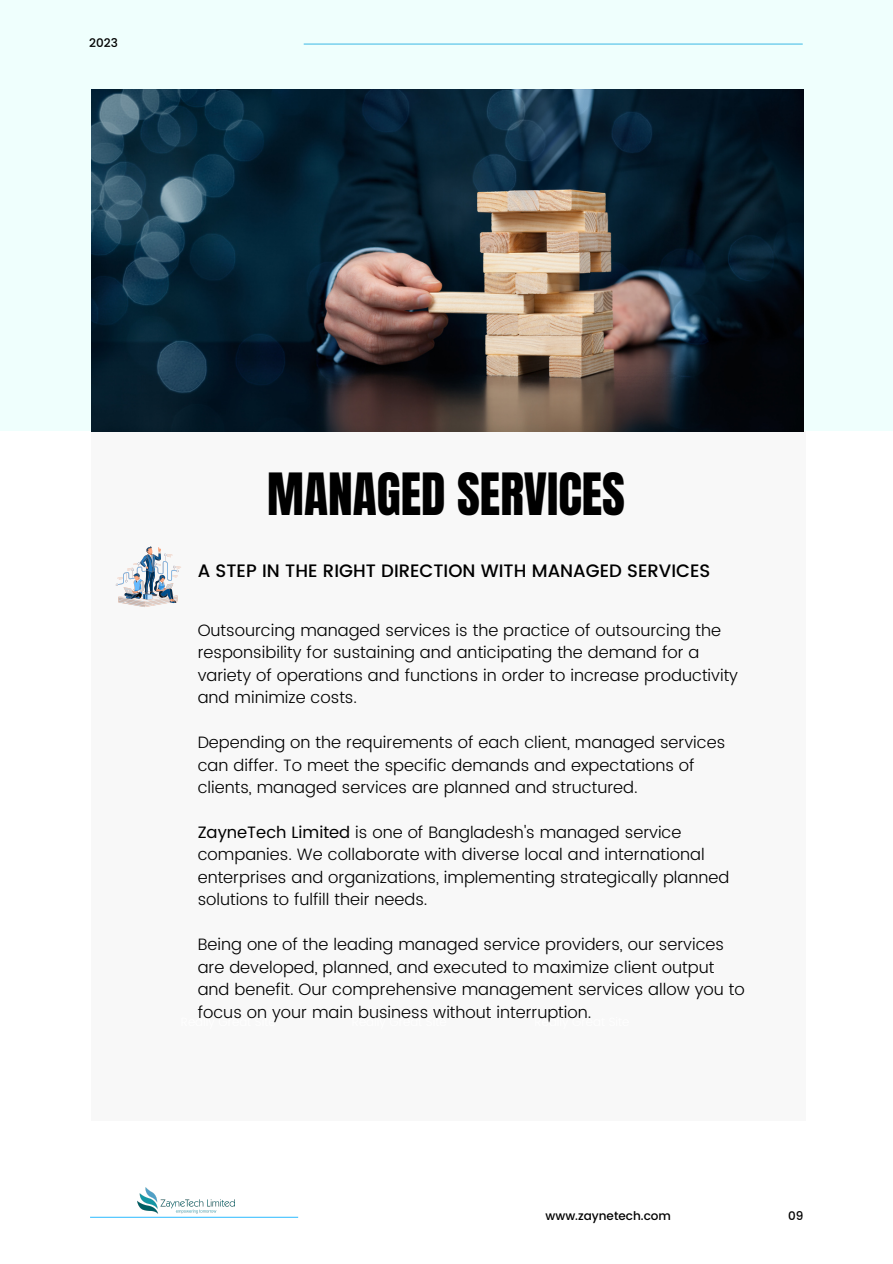
<style>
.page{position:relative;width:893px;height:1264px;background:#fff}
.page>*{position:absolute;margin:0;border:0;box-sizing:border-box;transform-origin:0 0}
.t1{font:49.5px "Anton";color:#000}
.t2{font:500 18px "Poppins";color:#000}
.t3{font:300 16.5px/22.5px "Poppins";color:#000}
.t4{font:500 12px "Poppins";color:#000}
.s1{font-weight:400}
</style>
<div class="page">
<div style="left:91px;top:89px;width:714px;height:1031px;background:#f8f8f8"></div>
<div style="left:0;top:0;width:892px;height:431px;background:#effffd"></div>
<img style="left:91px;top:89px;width:712px;height:342px">
<hr style="left:90px;top:1216px;width:208px;height:1px;background:#42c2ff">
<hr style="left:304px;top:43px;width:498px;height:2px;background:#4fc0e8">
<svg style="left:116px;top:546px;width:65px;height:61px"></svg>
<img style="left:138px;top:1187px;width:96px;height:26px">
<p class="t4" style="left:89px;top:35px;width:30px">2023</p>
<h1 class="t1" style="left:267px;top:459px;width:359px">MANAGED SERVICES</h1>
<p class="t2" style="left:198px;top:560px;width:514px">A STEP IN THE RIGHT DIRECTION WITH MANAGED SERVICES</p>
<p class="t3" style="left:198px;top:618px;width:542px">Outsourcing managed services is the practice of outsourcing the responsibility for sustaining and anticipating the demand for a variety of operations and functions in order to increase productivity and minimize costs.</p>
<p class="t3" style="left:198px;top:731px;width:529px">Depending on the requirements of each client, managed services can differ. To meet the specific demands and expectations of clients, managed services are planned and structured.</p>
<p class="t3" style="left:198px;top:821px;width:533px"><span class="s1">ZayneTech Limited</span> is one of Bangladesh's managed service companies. We collaborate with diverse local and international enterprises and organizations, implementing strategically planned solutions to fulfill their needs.</p>
<p class="t3" style="left:198px;top:933px;width:548px">Being one of the leading managed service providers, our services are developed, planned, and executed to maximize client output and benefit. Our comprehensive management services allow you to focus on your main business without interruption.</p>
<p class="t4" style="left:545px;top:1208px;width:127px">www.zaynetech.com</p>
<p class="t4" style="left:788px;top:1208px;width:17px">09</p>
</div>
